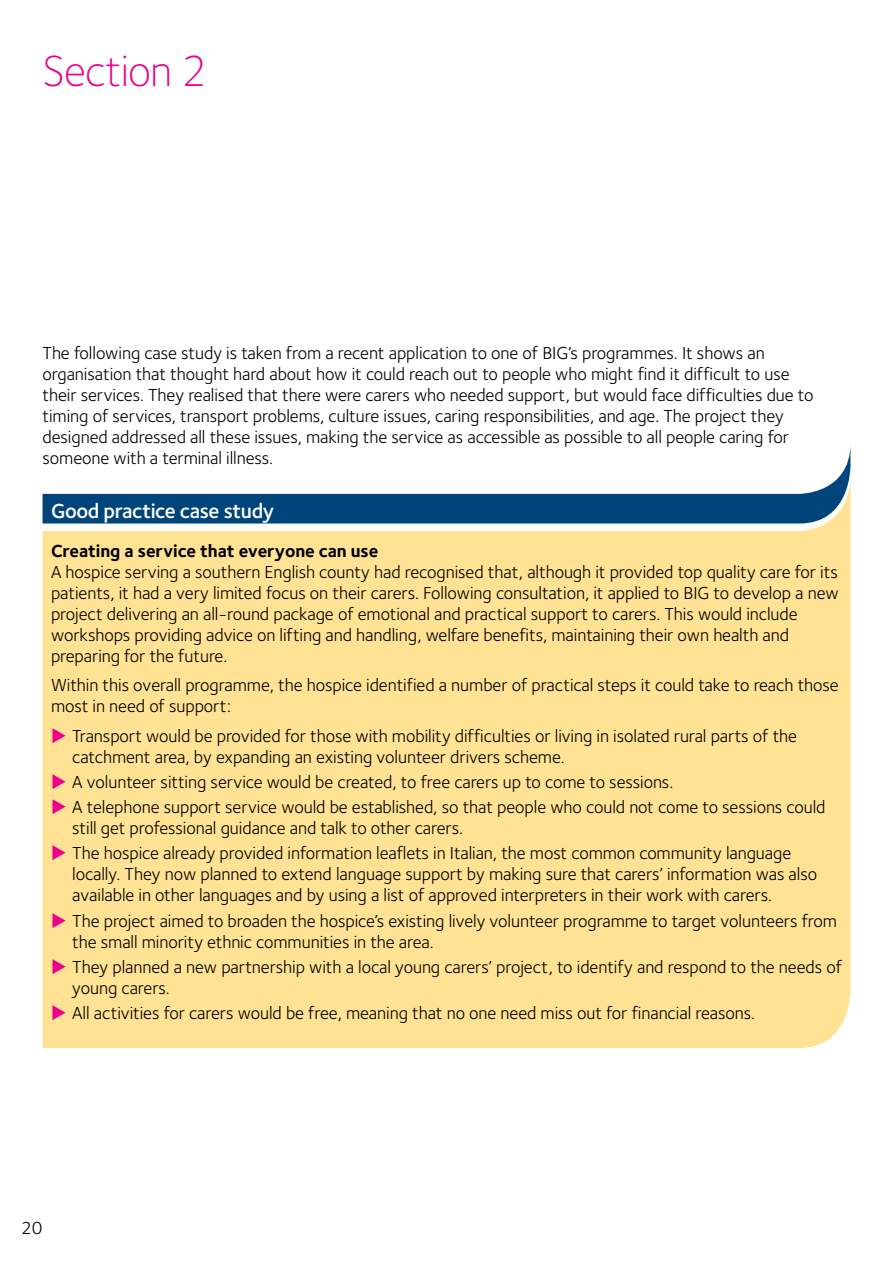
<style>
.page{position:relative;width:893px;height:1263px;background:#fff}
.page>*{position:absolute;margin:0;border:0;box-sizing:border-box;transform-origin:0 0}
.t1{font:300 45px "Foundry Sterling OT2";letter-spacing:-.02em;color:#ec008c}
.t2{font:600 21px "Foundry Sterling OT2";letter-spacing:-.02em;color:#fff}
.t3{font:18px/21px "Foundry Sterling OT2";letter-spacing:-.005em;color:#000}
.t4{font:700 18px "Foundry Sterling OT2";letter-spacing:-.005em;color:#000}
.t5{font:18px "Foundry Sterling";color:#000}
</style>
<div class="page">
<svg style="left:43px;top:474px;width:807px;height:574px;fill:#ffe293"></svg>
<svg style="left:53px;top:727px;width:13px;height:15px"></svg>
<svg style="left:53px;top:774px;width:13px;height:15px"></svg>
<svg style="left:53px;top:799px;width:13px;height:15px"></svg>
<svg style="left:53px;top:845px;width:13px;height:15px"></svg>
<svg style="left:53px;top:912px;width:13px;height:16px"></svg>
<svg style="left:53px;top:959px;width:13px;height:15px"></svg>
<svg style="left:53px;top:1005px;width:13px;height:15px"></svg>
<h1 class="t1" style="left:43px;top:39px;width:166px">Section 2</h1>
<p class="t3" style="left:43px;top:341px;width:773px">The following case study is taken from a recent application to one of BIG’s programmes. It shows an organisation that thought hard about how it could reach out to people who might find it difficult to use their services. They realised that there were carers who needed support, but would face difficulties due to timing of services, transport problems, culture issues, caring responsibilities, and age. The project they designed addressed all these issues, making the service as accessible as possible to all people caring for someone with a terminal illness.</p>
<p class="t2" style="left:51px;top:495px;width:225px">Good practice case study</p>
<p class="t4" style="left:51px;top:536px;width:329px">Creating a service that everyone can use</p>
<p class="t3" style="left:51px;top:560px;width:789px">A hospice serving a southern English county had recognised that, although it provided top quality care for its patients, it had a very limited focus on their carers. Following consultation, it applied to BIG to develop a new project delivering an all-round package of emotional and practical support to carers. This would include workshops providing advice on lifting and handling, welfare benefits, maintaining their own health and preparing for the future.</p>
<p class="t3" style="left:51px;top:673px;width:789px">Within this overall programme, the hospice identified a number of practical steps it could take to reach those most in need of support:</p>
<p class="t3" style="left:72px;top:724px;width:726px">Transport would be provided for those with mobility difficulties or living in isolated rural parts of the catchment area, by expanding an existing volunteer drivers scheme.</p>
<p class="t3" style="left:72px;top:768px;width:755px;line-height:25.2px">A volunteer sitting service would be created, to free carers up to come to sessions.<br>A telephone support service would be established, so that people who could not come to sessions could</p>
<p class="t3" style="left:72px;top:814px;width:721px;line-height:25.2px">still get professional guidance and talk to other carers.<br>The hospice already provided information leaflets in Italian, the most common community language</p>
<p class="t3" style="left:72px;top:863px;width:746px">locally. They now planned to extend language support by making sure that carers’ information was also available in other languages and by using a list of approved interpreters in their work with carers.</p>
<p class="t3" style="left:72px;top:909px;width:766px">The project aimed to broaden the hospice’s existing lively volunteer programme to target volunteers from the small minority ethnic communities in the area.</p>
<p class="t3" style="left:72px;top:955px;width:771px">They planned a new partnership with a local young carers’ project, to identify and respond to the needs of young carers.</p>
<p class="t3" style="left:72px;top:1001px;width:684px">All activities for carers would be free, meaning that no one need miss out for financial reasons.</p>
<p class="t5" style="left:21px;top:1218px;width:23px">20</p>
</div>
